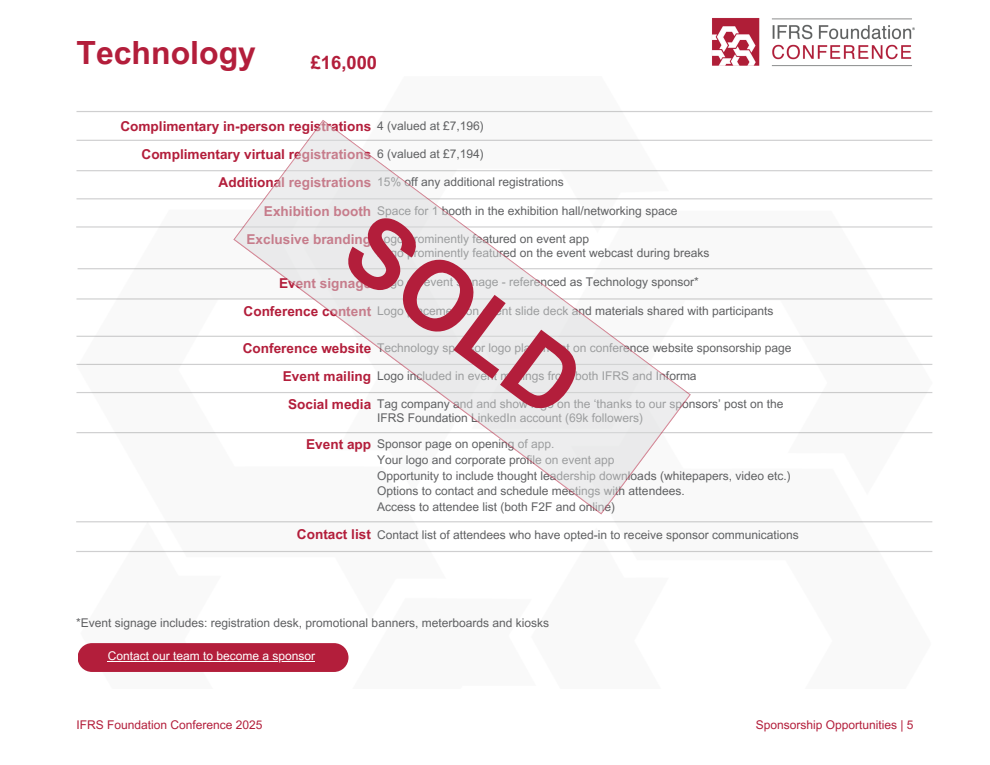
<style>
.page{position:relative;width:990px;height:765px;background:#fff}
.page>*{position:absolute;margin:0;border:0;box-sizing:border-box;transform-origin:0 0}
.t1{font:700 95.96px "Arial MT Pro";color:#b31e3b}
.t2{font:700 32px "Arial MT Pro";color:#b31e3b}
.t3{font:700 18.4px "Arial MT Pro";color:#b31e3b}
.t4{font:700 13.6px "Arial MT Pro";color:#b31e3b}
.t5{font:12px/13.8px "Arial MT Pro";color:#5f6062}
.t6{font:12px "Arial MT Pro";color:#b31e3b}
.t7{font:12px "Arial MT Pro";color:#fff}
</style>
<div class="page">
<img style="left:78px;top:112px;width:854px;height:560px">
<hr style="left:78px;top:268px;width:854px;height:1px;background:#5f6062">
<img style="left:712px;top:18px;width:203px;height:49px">
<hr style="left:76px;top:111px;width:856px;height:1px;background:#5f6062">
<hr style="left:76px;top:140px;width:856px;height:1px;background:#5f6062">
<hr style="left:76px;top:170px;width:856px;height:1px;background:#5f6062">
<hr style="left:76px;top:198px;width:856px;height:1px;background:#5f6062">
<hr style="left:76px;top:298px;width:856px;height:2px;background:#5f6062">
<hr style="left:76px;top:336px;width:856px;height:1px;background:#5f6062">
<hr style="left:76px;top:364px;width:856px;height:1px;background:#5f6062">
<hr style="left:76px;top:392px;width:856px;height:1px;background:#5f6062">
<hr style="left:76px;top:432px;width:856px;height:1px;background:#5f6062">
<hr style="left:76px;top:521px;width:856px;height:1px;background:#5f6062">
<hr style="left:76px;top:551px;width:856px;height:1px;background:#5f6062">
<hr style="left:76px;top:226px;width:856px;height:2px;background:#5f6062">
<div style="left:78px;top:643px;width:271px;height:29px;background:#b31e3b;border-radius:14px"></div>
<hr style="left:108px;top:661px;width:207px;height:1px;background:#fff">
<svg style="left:233px;top:119px;width:458px;height:396px"></svg>
<h3 class="t2" style="left:76px;top:41px;width:181px">Technology</h3>
<p class="t3" style="left:311px;top:55px;width:68px">£16,000</p>
<p class="t4" style="left:120px;top:121px;width:252px">Complimentary in-person registrations</p>
<h1 class="t4" style="left:142px;top:149px;width:231px">Complimentary virtual registrations</h1>
<h4 class="t4" style="left:219px;top:178px;width:154px">Additional registrations</h4>
<h4 class="t5" style="left:377px;top:120px;width:108px">4 (valued at £7,196)</h4>
<h4 class="t5" style="left:377px;top:149px;width:108px">6 (valued at £7,194)</h4>
<h4 class="t5" style="left:377px;top:177px;width:188px">15% off any additional registrations</h4>
<p class="t4" style="left:264px;top:206px;width:109px">Exhibition booth</p>
<p class="t5" style="left:377px;top:205px;width:302px">Space for 1 booth in the exhibition hall/networking space</p>
<p class="t1" style="left:379px;top:207px;width:268px;rotate:37deg">SOLD</p>
<h4 class="t4" style="left:247px;top:234px;width:126px">Exclusive branding</h4>
<p class="t4" style="left:279px;top:278px;width:94px">Event signage</p>
<p class="t4" style="left:244px;top:306px;width:129px">Conference content</p>
<p class="t4" style="left:243px;top:343px;width:130px">Conference website</p>
<h4 class="t4" style="left:283px;top:371px;width:90px">Event mailing</h4>
<h4 class="t4" style="left:288px;top:399px;width:85px">Social media</h4>
<h4 class="t4" style="left:306px;top:440px;width:66px">Event app</h4>
<h4 class="t5" style="left:377px;top:233px;width:214px">Logo prominently featured on event app</h4>
<h4 class="t5" style="left:377px;top:247px;width:334px">Logo prominently featured on the event webcast during breaks</h4>
<p class="t5" style="left:377px;top:277px;width:323px">Logo on event signage - referenced as Technology sponsor*</p>
<p class="t5" style="left:377px;top:305px;width:398px">Logo placement on event slide deck and materials shared with participants</p>
<p class="t5" style="left:377px;top:342px;width:416px">Technology sponsor logo placement on conference website sponsorship page</p>
<p class="t5" style="left:377px;top:370px;width:321px">Logo included in event mailings from both IFRS and Informa</p>
<p class="t5" style="left:377px;top:399px;width:408px">Tag company and and show logo on the ‘thanks to our sponsors’ post on the<br>IFRS Foundation LinkedIn account (69k followers)</p>
<p class="t5" style="left:377px;top:439px;width:179px">Sponsor page on opening of app.</p>
<p class="t5" style="left:377px;top:454px;width:239px">Your logo and corporate profile on event app</p>
<p class="t5" style="left:377px;top:470px;width:415px">Opportunity to include thought leadership downloads (whitepapers, video etc.)</p>
<p class="t5" style="left:377px;top:486px;width:309px">Options to contact and schedule meetings with attendees.</p>
<h4 class="t5" style="left:377px;top:501px;width:240px">Access to attendee list (both F2F and online)</h4>
<h4 class="t4" style="left:297px;top:529px;width:76px">Contact list</h4>
<p class="t5" style="left:377px;top:529px;width:423px">Contact list of attendees who have opted-in to receive sponsor communications</p>
<p class="t5" style="left:76px;top:617px;width:474px">*Event signage includes: registration desk, promotional banners, meterboards and kiosks</p>
<p class="t7" style="left:108px;top:651px;width:209px">Contact our team to become a sponsor</p>
<p class="t6" style="left:76px;top:720px;width:188px">IFRS Foundation Conference 2025</p>
<h2 class="t6" style="left:756px;top:720px;width:159px">Sponsorship Opportunities | 5</h2>
</div>
